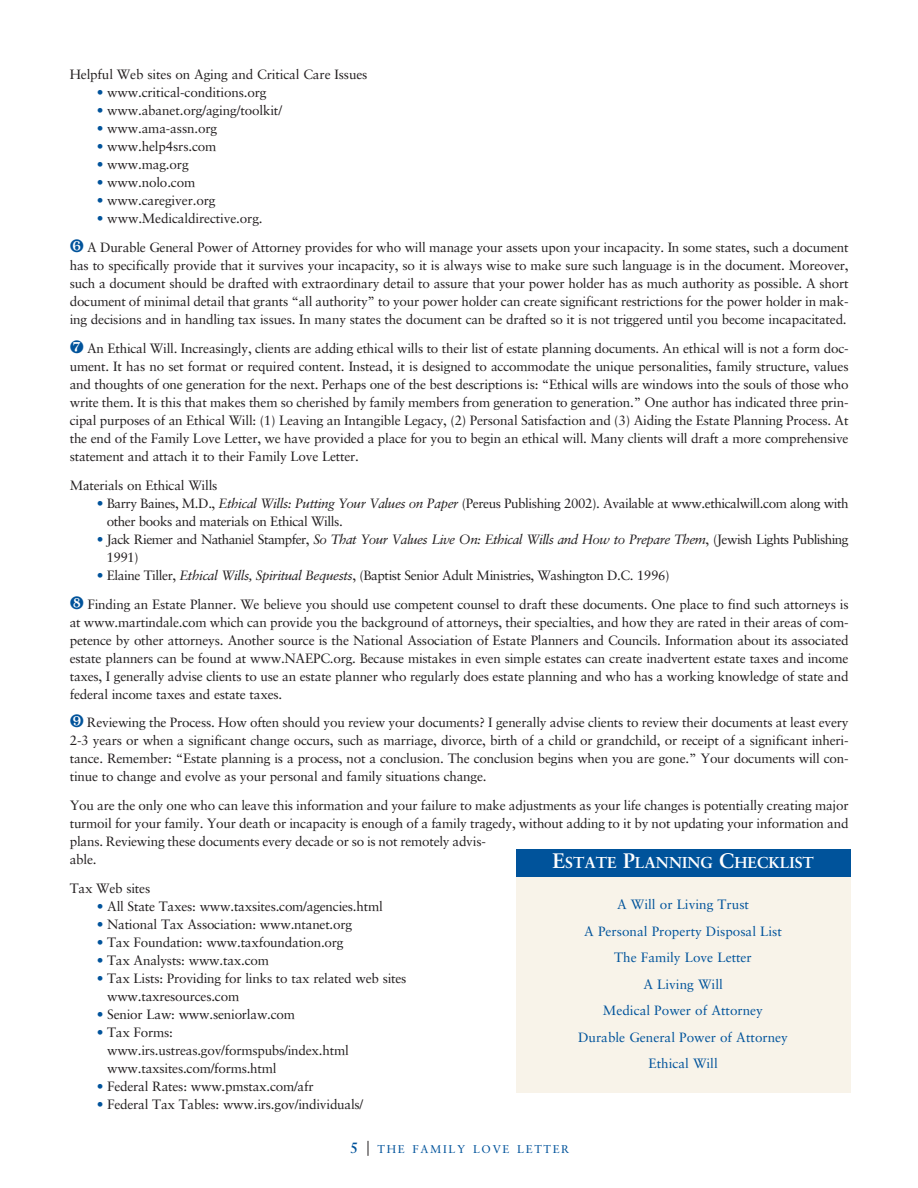
<style>
.page{position:relative;width:918px;height:1188px;background:#fff}
.page>*{position:absolute;margin:0;border:0;box-sizing:border-box;transform-origin:0 0}
.t1{font:700 15.75px "Sabon LT Std";color:#fff}
.t2{font:700 15px "Sabon LT Std";color:#00539b}
.t3{font:13.5px/18px "Sabon LT Std";letter-spacing:-.015em;color:#231f20}
.t4{font:13.5px/18px "Sabon LT Std";letter-spacing:-.035em;color:#231f20}
.t5{font:13.5px/26.5px "Sabon LT Std";color:#00539b;text-align:center}
.t6{font:13.5px/18px "Sabon LT Std";letter-spacing:-.04em;color:#231f20}
.t7{font:11.25px "Sabon LT Std";letter-spacing:.15em;color:#00539b}
.s1{color:#00539b}
.s2{font-style:italic}
.s3{font-size:21px}
</style>
<div class="page">
<svg style="left:368px;top:1141px;width:1px;height:15px"></svg>
<div style="left:516px;top:878px;width:334px;height:215px;background:#f8f3e9"></div>
<div style="left:516px;top:849px;width:334px;height:27px;background:#00539b"></div>
<p class="t3" style="left:70px;top:66px;width:299px">Helpful Web sites on Aging and Critical Care Issues</p>
<p class="t3" style="left:97px;top:84px;width:171px"><span class="s1">•</span> www.critical-conditions.org</p>
<p class="t3" style="left:97px;top:102px;width:187px"><span class="s1">•</span> www.abanet.org/aging/toolkit/</p>
<p class="t3" style="left:97px;top:120px;width:122px"><span class="s1">•</span> www.ama-assn.org</p>
<p class="t3" style="left:97px;top:138px;width:121px"><span class="s1">•</span> www.help4srs.com</p>
<p class="t3" style="left:97px;top:156px;width:94px"><span class="s1">•</span> www.mag.org</p>
<p class="t3" style="left:97px;top:174px;width:100px"><span class="s1">•</span> www.nolo.com</p>
<p class="t3" style="left:97px;top:192px;width:120px"><span class="s1">•</span> www.caregiver.org</p>
<p class="t3" style="left:70px;top:205px;width:780px;line-height:28.8px;text-indent:27px"><span class="s1">•</span> www.Medicaldirective.org.<br><span class="s1">❻</span> A Durable General Power of Attorney provides for who will manage your assets upon your incapacity. In some states, such a document</p>
<p class="t3" style="left:70px;top:257px;width:780px;text-align:justify">has to specifically provide that it survives your incapacity, so it is always wise to make sure such language is in the document. Moreover, such a document should be drafted with extraordinary detail to assure that your power holder has as much authority as possible. A short document of minimal detail that grants “all authority” to your power holder can create significant restrictions for the power holder in mak&shy;ing decisions and in handling tax issues. In many states the document can be drafted so it is not triggered until you become incapacitated.</p>
<p class="t3" style="left:70px;top:340px;width:780px;text-align:justify"><span class="s1">❼</span> An Ethical Will. Increasingly, clients are adding ethical wills to their list of estate planning documents. An ethical will is not a form doc&shy;ument. It has no set format or required content. Instead, it is designed to accommodate the unique personalities, family structure, values and thoughts of one generation for the next. Perhaps one of the best descriptions is: “Ethical wills are windows into the souls of those who write them. It is this that makes them so cherished by family members from generation to generation.” One author has indicated three prin&shy;cipal purposes of an Ethical Will: (1) Leaving an Intangible Legacy, (2) Personal Satisfaction and (3) Aiding the Estate Planning Process. At the end of the Family Love Letter, we have provided a place for you to begin an ethical will. Many clients will draft a more comprehensive statement and attach it to their Family Love Letter.</p>
<p class="t3" style="left:70px;top:477px;width:149px">Materials on Ethical Wills</p>
<p class="t4" style="left:107px;top:495px;width:743px;text-indent:-10px"><span class="s1">•</span> Barry Baines, M.D., <span class="s2">Ethical Wills: Putting Your Values on Paper</span> (Pereus Publishing 2002). Available at www.ethicalwill.com along with other books and materials on Ethical Wills.</p>
<p class="t6" style="left:106px;top:531px;width:744px;text-indent:-10px"><span class="s1">•</span> Jack Riemer and Nathaniel Stampfer, <span class="s2">So That Your Values Live On: Ethical Wills and How to Prepare Them</span>, (Jewish Lights Publishing<br>1991)</p>
<p class="t3" style="left:70px;top:561px;width:780px;line-height:28.8px;text-indent:27px"><span class="s1">•</span> Elaine Tiller, <span class="s2">Ethical Wills, Spiritual Bequests</span>, (Baptist Senior Adult Ministries, Washington D.C. 1996)<br><span class="s1">❽</span> Finding an Estate Planner. We believe you should use competent counsel to draft these documents. One place to find such attorneys is</p>
<p class="t3" style="left:70px;top:613px;width:780px;text-align:justify">at www.martindale.com which can provide you the background of attorneys, their specialties, and how they are rated in their areas of com&shy;petence by other attorneys. Another source is the National Association of Estate Planners and Councils. Information about its associated estate planners can be found at www.NAEPC.org. Because mistakes in even simple estates can create inadvertent estate taxes and income taxes, I generally advise clients to use an estate planner who regularly does estate planning and who has a working knowledge of state and federal income taxes and estate taxes.</p>
<p class="t3" style="left:70px;top:714px;width:780px;text-align:justify"><span class="s1">❾</span> Reviewing the Process. How often should you review your documents? I generally advise clients to review their documents at least every 2-3 years or when a significant change occurs, such as marriage, divorce, birth of a child or grandchild, or receipt of a significant inheri&shy;tance. Remember: “Estate planning is a process, not a conclusion. The conclusion begins when you are gone.” Your documents will con&shy;tinue to change and evolve as your personal and family situations change.</p>
<p class="t3" style="left:70px;top:797px;width:780px">You are the only one who can leave this information and your failure to make adjustments as your life changes is potentially creating major turmoil for your family. Your death or incapacity is enough of a family tragedy, without adding to it by not updating your information and plans. Reviewing these documents every decade or so is not remotely advis-<br>able.</p>
<p class="t3" style="left:70px;top:880px;width:82px">Tax Web sites</p>
<p class="t3" style="left:97px;top:898px;width:288px"><span class="s1">•</span> All State Taxes: www.taxsites.com/agencies.html</p>
<p class="t3" style="left:97px;top:916px;width:257px"><span class="s1">•</span> National Tax Association: www.ntanet.org</p>
<p class="t3" style="left:97px;top:934px;width:248px"><span class="s1">•</span> Tax Foundation: www.taxfoundation.org</p>
<p class="t3" style="left:97px;top:952px;width:174px"><span class="s1">•</span> Tax Analysts: www.tax.com</p>
<p class="t3" style="left:107px;top:970px;width:301px;text-indent:-10px"><span class="s1">•</span> Tax Lists: Providing for links to tax related web sites www.taxresources.com</p>
<p class="t3" style="left:97px;top:1006px;width:200px"><span class="s1">•</span> Senior Law: www.seniorlaw.com</p>
<p class="t3" style="left:107px;top:1024px;width:243px;text-indent:-10px"><span class="s1">•</span> Tax Forms: www.irs.ustreas.gov/formspubs/index.html www.taxsites.com/forms.html</p>
<p class="t3" style="left:97px;top:1078px;width:218px"><span class="s1">•</span> Federal Rates: www.pmstax.com/afr</p>
<p class="t3" style="left:97px;top:1096px;width:268px"><span class="s1">•</span> Federal Tax Tables: www.irs.gov/individuals/</p>
<p class="t1" style="left:552px;top:855px;width:263px"><span class="s3">E</span>STATE <span class="s3">P</span>LANNING <span class="s3">C</span>HECKLIST</p>
<p class="t5" style="left:578px;top:892px;width:211px">A Will or Living Trust<br>A Personal Property Disposal List<br>The Family Love Letter<br>A Living Will<br>Medical Power of Attorney<br>Durable General Power of Attorney<br>Ethical Will</p>
<p class="t2" style="left:350px;top:1140px;width:10px">5</p>
<p class="t7" style="left:378px;top:1143px;width:193px">THE FAMILY LOVE LETTER</p>
</div>
